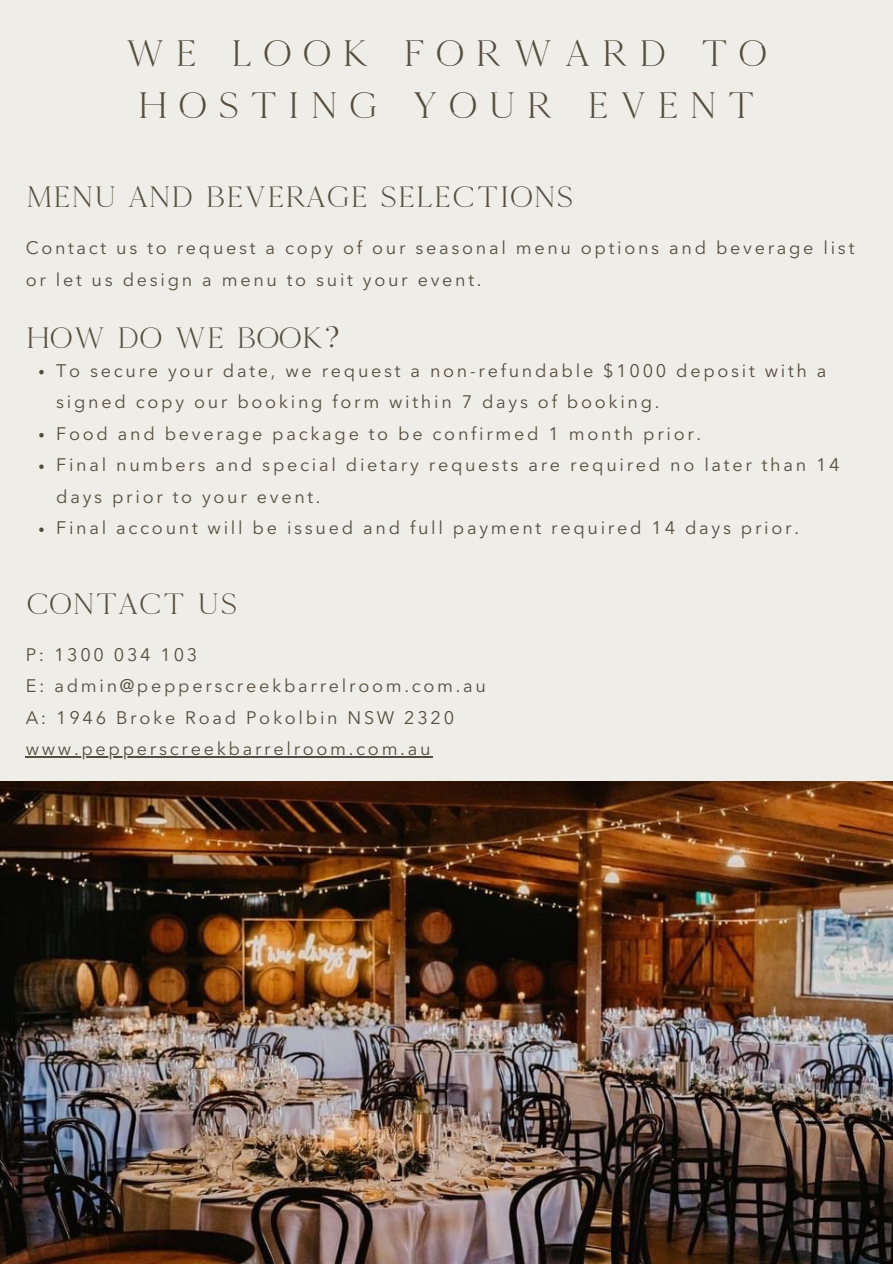
<style>
.page{position:relative;width:893px;height:1264px;background:#fff}
.page>*{position:absolute;margin:0;border:0;box-sizing:border-box;transform-origin:0 0}
.t1{font:37.5px/51.8px "Kinfolk";letter-spacing:.25em;color:#554d3f;text-align:center}
.t2{font:30px "Kinfolk";color:#554d3f}
.t3{font:18px/31.5px "Avenir Next LT Pro";letter-spacing:.15em;color:#554d3f}
</style>
<div class="page">
<div style="left:0;top:0;width:892px;height:1263px;background:#eeede7"></div>
<hr style="left:26px;top:756px;width:407px;height:1px;background:#554d3f">
<svg style="left:39px;top:370px;width:5px;height:4px"></svg>
<svg style="left:39px;top:433px;width:5px;height:4px"></svg>
<svg style="left:39px;top:464px;width:5px;height:5px"></svg>
<svg style="left:39px;top:527px;width:5px;height:5px"></svg>
<img style="left:0;top:781px;width:892px;height:482px">
<p class="t1" style="left:125px;top:27px;width:645px">WE LOOK FORWARD TO<br>HOSTING YOUR EVENT</p>
<h2 class="t2" style="left:26px;top:179px;width:550px">MENU AND BEVERAGE SELECTIONS</h2>
<p class="t3" style="left:26px;top:234px;width:830px">Contact us to request a copy of our seasonal menu options and beverage list or let us design a menu to suit your event.</p>
<p class="t2" style="left:26px;top:319px;width:316px">HOW DO WE BOOK?</p>
<p class="t3" style="left:56px;top:356px;width:771px">To secure your date, we request a non-refundable $1000 deposit with a signed copy our booking form within 7 days of booking.</p>
<h2 class="t3" style="left:56px;top:419px;width:646px">Food and beverage package to be confirmed 1 month prior.</h2>
<p class="t3" style="left:56px;top:451px;width:784px">Final numbers and special dietary requests are required no later than 14 days prior to your event.</p>
<p class="t3" style="left:56px;top:514px;width:744px">Final account will be issued and full payment required 14 days prior.</p>
<p class="t2" style="left:26px;top:585px;width:214px">CONTACT US</p>
<h2 class="t3" style="left:26px;top:640px;width:173px">P: 1300 034 103</h2>
<p class="t3" style="left:26px;top:672px;width:461px">E: admin@pepperscreekbarrelroom.com.au</p>
<p class="t3" style="left:26px;top:703px;width:430px">A: 1946 Broke Road Pokolbin NSW 2320</p>
<p class="t3" style="left:26px;top:735px;width:406px">www.pepperscreekbarrelroom.com.au</p>
</div>
